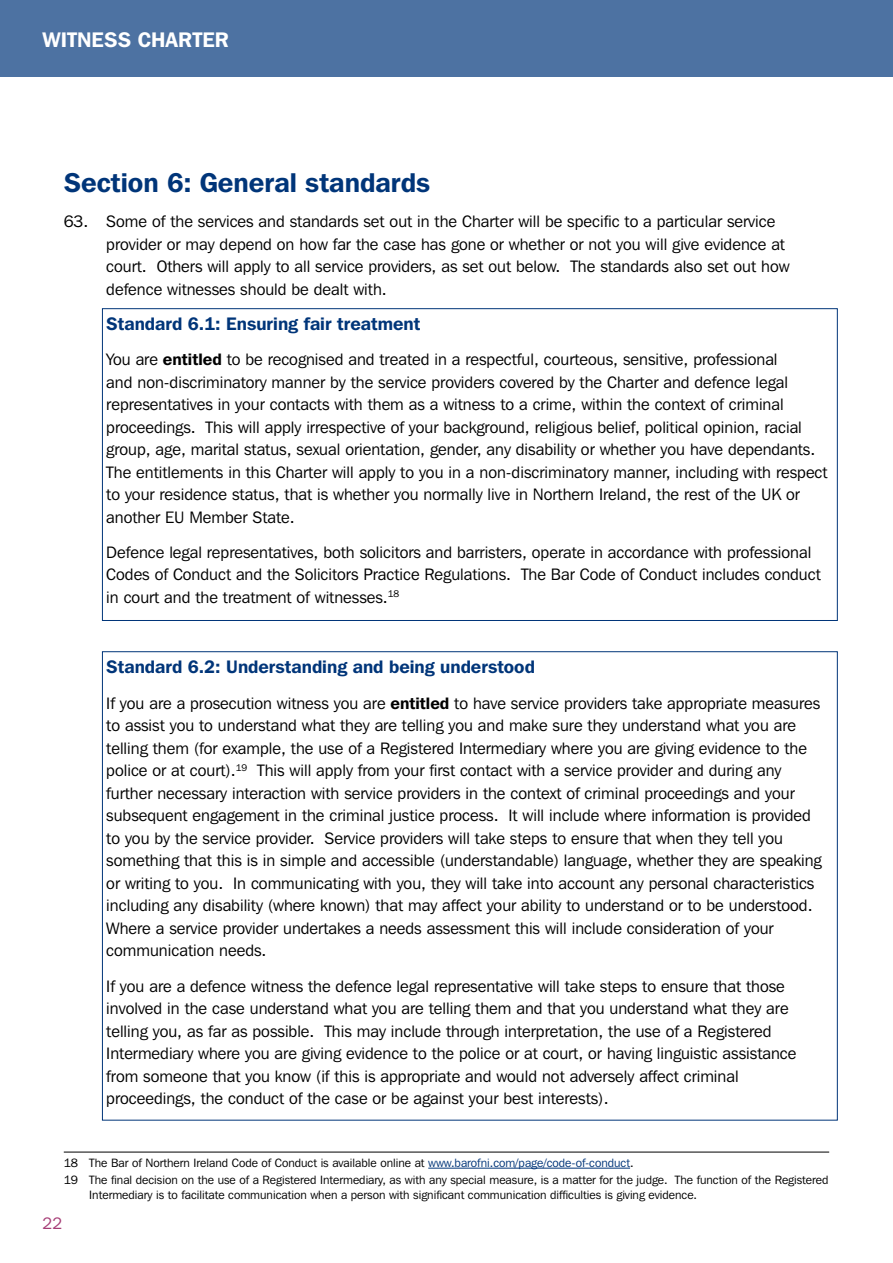
<style>
.page{position:relative;width:893px;height:1263px;background:#fff}
.page>*{position:absolute;margin:0;border:0;box-sizing:border-box;transform-origin:0 0}
.t1{font:600 27px "Franklin Gothic IT Cby BT";color:#003579}
.t2{font:600 21px "Franklin Gothic IT Cby BT";color:#fff}
.t3{font:600 18px "Franklin Gothic IT Cby BT";color:#003579}
.t4{font:16.5px/22.5px "Franklin Gothic IT Cby BT";color:#000}
.t5{font:16.5px "Franklin Gothic IT Cby BT";color:#a63d76}
.t6{font:12px/17.1px "Franklin Gothic IT Cby BT";color:#000}
.s1{font-weight:600}
.s2{color:#003579}
</style>
<div class="page">
<div style="left:0;top:0;width:893px;height:77px;background:#4d72a2"></div>
<hr style="left:64px;top:1152px;width:765px;height:1px;background:#000">
<hr style="left:428px;top:1168px;width:202px;height:1px;background:#003579">
<p class="t2" style="left:43px;top:26px;width:188px">WITNESS CHARTER</p>
<h1 class="t1" style="left:64px;top:165px;width:368px">Section 6: General standards</h1>
<p class="t4" style="left:106px;top:210px;width:685px;text-indent:-43px">63. Some of the services and standards set out in the Charter will be specific to a particular service provider or may depend on how far the case has gone or whether or not you will give evidence at court. Others will apply to all service providers, as set out below. The standards also set out how defence witnesses should be dealt with.</p>
<p class="t3" style="left:106px;top:312px;width:315px">Standard 6.1: Ensuring fair treatment</p>
<p class="t4" style="left:106px;top:348px;width:723px">You are <span class="s1">entitled</span> to be recognised and treated in a respectful, courteous, sensitive, professional<br>and non-discriminatory manner by the service providers covered by the Charter and defence legal representatives in your contacts with them as a witness to a crime, within the context of criminal proceedings. This will apply irrespective of your background, religious belief, political opinion, racial group, age, marital status, sexual orientation, gender, any disability or whether you have dependants.<br>The entitlements in this Charter will apply to you in a non-discriminatory manner, including with respect to your residence status, that is whether you normally live in Northern Ireland, the rest of the UK or another EU Member State.</p>
<p class="t4" style="left:106px;top:541px;width:716px">Defence legal representatives, both solicitors and barristers, operate in accordance with professional<br>Codes of Conduct and the Solicitors Practice Regulations. The Bar Code of Conduct includes conduct in court and the treatment of witnesses.<sup>18</sup></p>
<p class="t3" style="left:106px;top:656px;width:430px">Standard 6.2: Understanding and being understood</p>
<p class="t4" style="left:106px;top:691px;width:717px">If you are a prosecution witness you are <span class="s1">entitled</span> to have service providers take appropriate measures to assist you to understand what they are telling you and make sure they understand what you are telling them (for example, the use of a Registered Intermediary where you are giving evidence to the police or at court).<sup>19</sup> This will apply from your first contact with a service provider and during any further necessary interaction with service providers in the context of criminal proceedings and your subsequent engagement in the criminal justice process. It will include where information is provided to you by the service provider. Service providers will take steps to ensure that when they tell you something that this is in simple and accessible (understandable) language, whether they are speaking or writing to you. In communicating with you, they will take into account any personal characteristics including any disability (where known) that may affect your ability to understand or to be understood.<br>Where a service provider undertakes a needs assessment this will include consideration of your communication needs.</p>
<p class="t4" style="left:106px;top:974px;width:692px">If you are a defence witness the defence legal representative will take steps to ensure that those involved in the case understand what you are telling them and that you understand what they are telling you, as far as possible. This may include through interpretation, the use of a Registered Intermediary where you are giving evidence to the police or at court, or having linguistic assistance from someone that you know (if this is appropriate and would not adversely affect criminal proceedings, the conduct of the case or be against your best interests).</p>
<p class="t6" style="left:64px;top:1154px;width:766px">18 The Bar of Northern Ireland Code of Conduct is available online at <span class="s2">www.barofni.com/page/code-of-conduct</span>.<br>19 The final decision on the use of a Registered Intermediary, as with any special measure, is a matter for the judge. The function of the Registered</p>
<p class="t6" style="left:89px;top:1186px;width:609px">Intermediary is to facilitate communication when a person with significant communication difficulties is giving evidence.</p>
<p class="t5" style="left:43px;top:1213px;width:21px">22</p>
</div>
